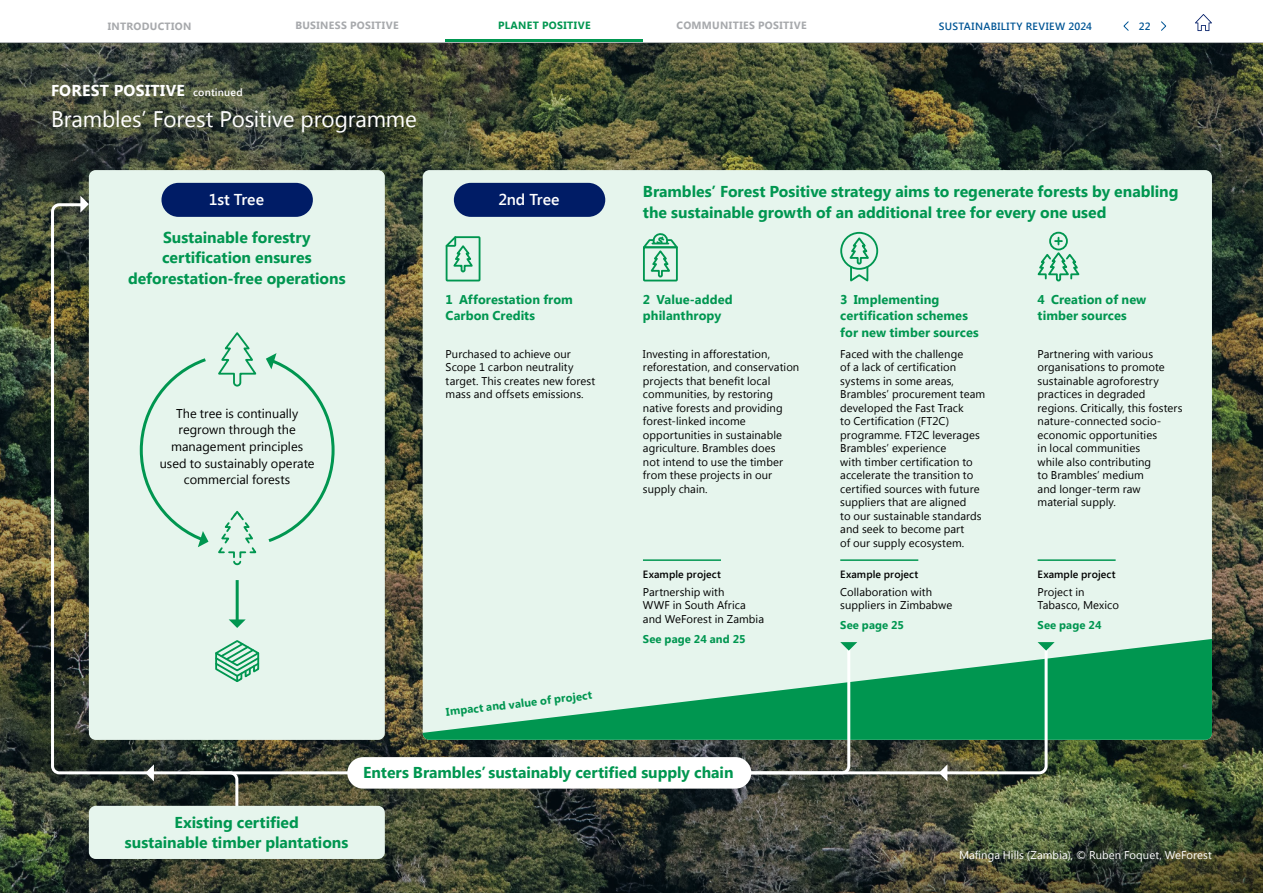
<style>
.page{position:relative;width:1263px;height:893px;background:#fff}
.page>*{position:absolute;margin:0;border:0;box-sizing:border-box;transform-origin:0 0}
.Heading{font:22.5px "Segoe UI";letter-spacing:-.005em;color:#fff}
.Subheading_1{font:700 15.75px/20.4px "Segoe UI";color:#009650;text-align:center}
.Section_Title{font:700 15.75px "Segoe UI";letter-spacing:.02em;color:#fff}
.t1{font:600 15.75px "Segoe UI";letter-spacing:-.005em;color:#fff}
.Subheading_2{font:700 12.75px/16.6px "Segoe UI";letter-spacing:.005em;color:#009650}
.Body_Text{font:12.75px/16.6px "Segoe UI";color:#000;text-align:center}
.Table_Diagram_Text{font:11.25px/13.5px "Segoe UI";letter-spacing:.005em;color:#000}
.Table_Diagram_Text_-_White{font:11.25px "Segoe UI";letter-spacing:.005em;color:#fff}
.Diagram_ALL_CAPS{font:700 11.25px "Segoe UI";letter-spacing:.01em;color:#009650}
.Table_Subhead{font:700 11.25px "Segoe UI";color:#009650}
.t2{font:700 10.5px "Segoe UI";letter-spacing:.035em;color:#a7a9ac}
.Diagram_ALL_CAPS-2{font:600 10.5px "Segoe UI";letter-spacing:.01em;color:#000}
.t3{font:600 10.5px "Segoe UI";letter-spacing:.03em;color:#005595}
.t4{font:700 10.5px "Segoe UI";letter-spacing:.035em;color:#009650}
.s1{font-weight:600;font-size:10.5px}
</style>
<div class="page">
<img style="left:0;top:43px;width:1263px;height:850px">
<img style="left:557px;top:760px;width:706px;height:133px">
<div style="left:423px;top:170px;width:789px;height:570px;background:#e6f5ed;border-radius:7px"></div>
<svg style="left:857px;top:639px;width:355px;height:101px;background:#1ea265"></svg>
<svg style="left:571px;top:710px;width:43px;height:47px;background:#29804f"></svg>
<svg style="left:614px;top:643px;width:435px;height:133px"></svg>
<svg style="left:50px;top:202px;width:521px;height:574px"></svg>
<div style="left:89px;top:170px;width:296px;height:570px;background:#e6f5ed;border-radius:7px"></div>
<svg style="left:139px;top:358px;width:70px;height:189px"></svg>
<svg style="left:266px;top:353px;width:69px;height:189px"></svg>
<svg style="left:187px;top:770px;width:53px;height:36px;background:#414842"></svg>
<svg style="left:446px;top:236px;width:34px;height:45px"></svg>
<svg style="left:643px;top:233px;width:35px;height:48px"></svg>
<div style="left:840px;top:232px;width:38px;height:38px;border:2px solid #009650;border-radius:50%"></div>
<svg style="left:847px;top:236px;width:24px;height:45px"></svg>
<svg style="left:1037px;top:252px;width:42px;height:29px"></svg>
<div style="left:1049px;top:232px;width:19px;height:18px;border:2px solid #009650;border-radius:50%"></div>
<svg style="left:1055px;top:238px;width:7px;height:6px"></svg>
<hr style="left:643px;top:559px;width:78px;height:2px;background:#009650">
<hr style="left:840px;top:559px;width:78px;height:2px;background:#009650">
<hr style="left:1037px;top:559px;width:78px;height:2px;background:#009650">
<div style="left:161px;top:183px;width:152px;height:34px;background:#001c66;border-radius:17px"></div>
<div style="left:454px;top:183px;width:151px;height:34px;background:#001c66;border-radius:17px"></div>
<svg style="left:215px;top:640px;width:45px;height:42px"></svg>
<svg style="left:218px;top:332px;width:38px;height:55px"></svg>
<div style="left:347px;top:757px;width:404px;height:32px;background:#fff;border-radius:16px"></div>
<svg style="left:145px;top:764px;width:9px;height:17px"></svg>
<svg style="left:939px;top:764px;width:8px;height:17px"></svg>
<svg style="left:840px;top:642px;width:17px;height:9px"></svg>
<svg style="left:1037px;top:642px;width:17px;height:9px"></svg>
<svg style="left:80px;top:196px;width:9px;height:17px"></svg>
<svg style="left:218px;top:510px;width:39px;height:56px"></svg>
<hr style="left:236px;top:580px;width:3px;height:45px;background:#009650">
<svg style="left:229px;top:619px;width:17px;height:9px"></svg>
<div style="left:89px;top:806px;width:296px;height:53px;background:#e6f5ed;border-radius:7px"></div>
<hr style="left:446px;top:39px;width:197px;height:4px;background:#009650">
<hr style="left:0;top:42px;width:1263px;height:1px;background:#b1b4b6">
<svg style="left:1195px;top:14px;width:17px;height:17px"></svg>
<svg style="left:1123px;top:21px;width:6px;height:10px"></svg>
<svg style="left:1161px;top:21px;width:6px;height:10px"></svg>
<p class="t2" style="left:108px;top:19px;width:85px">INTRODUCTION</p>
<p class="t2" style="left:295px;top:18px;width:105px">BUSINESS POSITIVE</p>
<p class="t4" style="left:498px;top:18px;width:94px">PLANET POSITIVE</p>
<p class="t2" style="left:677px;top:18px;width:132px">COMMUNITIES POSITIVE</p>
<p class="t3" style="left:939px;top:19px;width:155px">SUSTAINABILITY REVIEW 2024</p>
<p class="t3" style="left:1139px;top:19px;width:13px">22</p>
<p class="Section_Title" style="left:51px;top:79px;width:193px">FOREST POSITIVE <span class="s1">continued</span></p>
<p class="Heading" style="left:51px;top:103px;width:368px">Brambles’ Forest Positive programme</p>
<p class="t1" style="left:209px;top:189px;width:57px">1st Tree</p>
<p class="t1" style="left:498px;top:189px;width:63px">2nd Tree</p>
<p class="Subheading_1" style="left:128px;top:226px;width:219px">Sustainable forestry certification ensures deforestation-free operations</p>
<p class="Subheading_1" style="left:643px;top:181px;width:537px;text-align:left">Brambles’ Forest Positive strategy aims to regenerate forests by enabling the sustainable growth of an additional tree for every one used</p>
<p class="Body_Text" style="left:160px;top:404px;width:156px">The tree is continually regrown through the management principles used to sustainably operate commercial forests</p>
<p class="Subheading_2" style="left:446px;top:290px;width:129px">1 Afforestation from<br>Carbon Credits</p>
<p class="Subheading_2" style="left:643px;top:290px;width:91px">2 Value-added philanthropy</p>
<p class="Subheading_2" style="left:840px;top:290px;width:140px">3 Implementing certification schemes for new timber sources</p>
<p class="Subheading_2" style="left:1037px;top:290px;width:110px">4 Creation of new timber sources</p>
<p class="Table_Diagram_Text" style="left:446px;top:346px;width:151px">Purchased to achieve our<br>Scope 1 carbon neutrality target. This creates new forest mass and offsets emissions.</p>
<p class="Table_Diagram_Text" style="left:643px;top:346px;width:158px">Investing in afforestation, reforestation, and conservation projects that benefit local communities, by restoring native forests and providing forest-linked income opportunities in sustainable agriculture. Brambles does<br>not intend to use the timber from these projects in our supply chain.</p>
<p class="Table_Diagram_Text" style="left:840px;top:346px;width:146px">Faced with the challenge<br>of a lack of certification systems in some areas,<br>Brambles’ procurement team developed the Fast Track<br>to Certification (FT2C) programme. FT2C leverages<br>Brambles’ experience<br>with timber certification to accelerate the transition to certified sources with future suppliers that are aligned<br>to our sustainable standards and seek to become part<br>of our supply ecosystem.</p>
<p class="Table_Diagram_Text" style="left:1037px;top:346px;width:146px">Partnering with various organisations to promote sustainable agroforestry practices in degraded regions. Critically, this fosters nature-connected socio&shy;economic opportunities<br>in local communities<br>while also contributing<br>to Brambles’ medium<br>and longer-term raw material supply.</p>
<p class="Diagram_ALL_CAPS-2" style="left:643px;top:567px;width:79px">Example project</p>
<p class="Table_Diagram_Text" style="left:643px;top:584px;width:123px">Partnership with<br>WWF in South Africa and WeForest in Zambia</p>
<p class="Diagram_ALL_CAPS" style="left:643px;top:630px;width:104px">See page 24 and 25</p>
<p class="Diagram_ALL_CAPS-2" style="left:840px;top:567px;width:79px">Example project</p>
<p class="Table_Diagram_Text" style="left:840px;top:584px;width:114px">Collaboration with suppliers in Zimbabwe</p>
<p class="Diagram_ALL_CAPS" style="left:840px;top:617px;width:65px">See page 25</p>
<p class="Diagram_ALL_CAPS-2" style="left:1037px;top:567px;width:79px">Example project</p>
<p class="Table_Diagram_Text" style="left:1037px;top:584px;width:83px">Project in<br>Tabasco, Mexico</p>
<p class="Diagram_ALL_CAPS" style="left:1037px;top:617px;width:65px">See page 24</p>
<p class="Table_Subhead" style="left:445px;top:704px;width:148px;rotate:-7deg">Impact and value of project</p>
<p class="Subheading_1" style="left:125px;top:811px;width:225px">Existing certified<br>sustainable timber plantations</p>
<p class="Subheading_1" style="left:363px;top:762px;width:372px">Enters Brambles’ sustainably certified supply chain</p>
<p class="Table_Diagram_Text_-_White" style="left:959px;top:847px;width:254px">Mafinga Hills (Zambia), © Ruben Foquet, WeForest</p>
</div>
